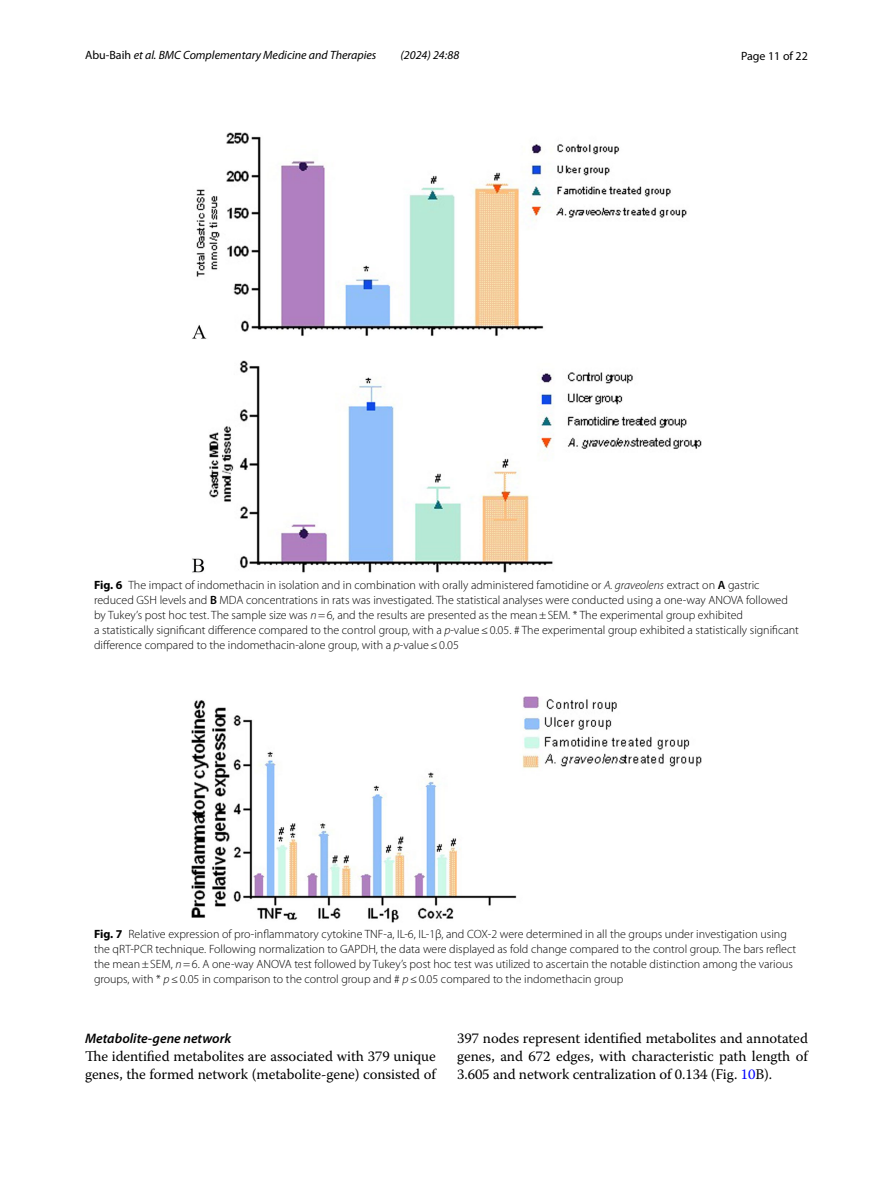
<style>
.page{position:relative;width:893px;height:1187px;background:#fff}
.page>*{position:absolute;margin:0;border:0;box-sizing:border-box;transform-origin:0 0}
.t1{font:14.7px/18px "Warnock Pro";letter-spacing:-.005em;color:#000}
.t2{font:italic 600 13.8px "Myriad Pro";color:#000}
.t3{font:300 12px/15px "Myriad Pro";color:#000}
.t4{font:italic 12px "Myriad Pro";color:#000}
.t5{font:12px "Myriad Pro";color:#000}
.s1{font-style:normal}
.s2{font-weight:700}
.s3{font-style:italic}
.s4{font-weight:600}
.s5{color:#00f}
</style>
<div class="page">
<img style="left:192px;top:133px;width:510px;height:440px">
<img style="left:191px;top:696px;width:511px;height:226px">
<p class="t4" style="left:85px;top:48px;width:293px"><span class="s1">Abu‑Baih</span> et al. BMC Complementary Medicine and Therapies</p>
<p class="t4" style="left:400px;top:48px;width:60px">(2024) 24:88</p>
<p class="t5" style="left:741px;top:48px;width:68px">Page 11 of 22</p>
<p class="t3" style="left:94px;top:577px;width:706px"><span class="s2">Fig. 6</span> The impact of indomethacin in isolation and in combination with orally administered famotidine or <span class="s3">A. graveolens</span> extract on <span class="s4">A</span> gastric reduced GSH levels and <span class="s4">B</span> MDA concentrations in rats was investigated. The statistical analyses were conducted using a one-way ANOVA followed by Tukey’s post hoc test. The sample size was <span class="s3">n</span>=6, and the results are presented as the mean±SEM. * The experimental group exhibited<br>a statistically significant difference compared to the control group, with a <span class="s3">p</span>-value≤0.05. # The experimental group exhibited a statistically significant difference compared to the indomethacin-alone group, with a <span class="s3">p</span>-value≤0.05</p>
<p class="t3" style="left:94px;top:926px;width:704px"><span class="s2">Fig. 7</span> Relative expression of pro-inflammatory cytokine TNF-a, IL-6, IL-1β, and COX-2 were determined in all the groups under investigation using the qRT-PCR technique. Following normalization to GAPDH, the data were displayed as fold change compared to the control group. The bars reflect the mean±SEM, <span class="s3">n</span>=6. A one-way ANOVA test followed by Tukey’s post hoc test was utilized to ascertain the notable distinction among the various groups, with * <span class="s3">p</span>≤0.05 in comparison to the control group and # <span class="s3">p</span>≤0.05 compared to the indomethacin group</p>
<p class="t2" style="left:85px;top:1029px;width:148px">Metabolite‑gene network</p>
<p class="t1" style="left:85px;top:1046px;width:352px">The identified metabolites are associated with 379 unique genes, the formed network (metabolite-gene) consisted of</p>
<p class="t1" style="left:457px;top:1029px;width:352px;text-align:justify">397 nodes represent identified metabolites and annotated genes, and 672 edges, with characteristic path length of 3.605 and network centralization of 0.134 (Fig. <span class="s5">10</span>B).</p>
</div>
